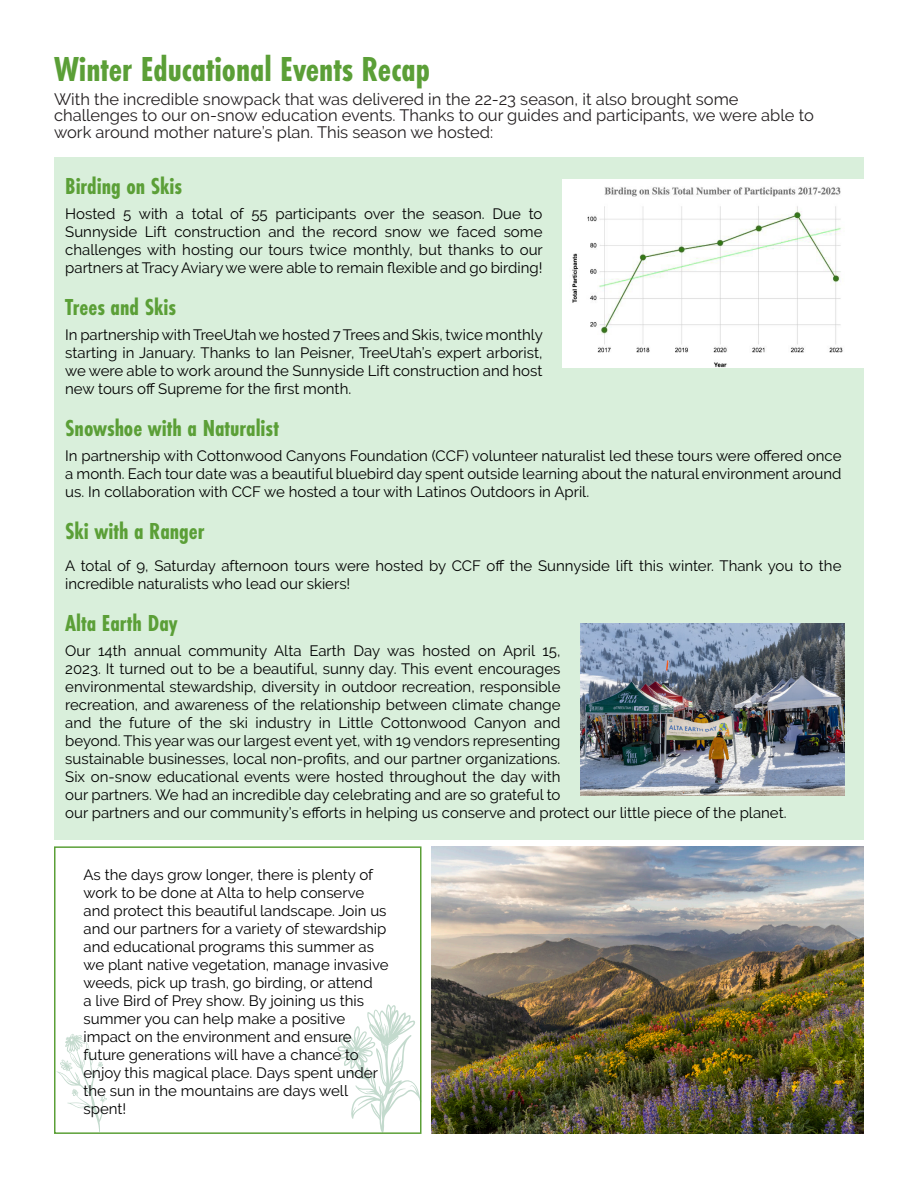
<style>
.page{position:relative;width:918px;height:1188px;background:#fff}
.page>*{position:absolute;margin:0;border:0;box-sizing:border-box;transform-origin:0 0}
.t1{font:700 36px "Futura PT Cond";color:#5b9f37}
.t2{font:700 24px "Futura PT Cond";color:#5b9f37}
.t3{font:16.5px/16.5px "Raleway";color:#231f20}
.t4{font:15px/18px "Raleway";color:#000;text-align:justify}
</style>
<div class="page">
<div style="left:54px;top:157px;width:810px;height:682px;background:#d9efdb"></div>
<img style="left:563px;top:180px;width:301px;height:188px">
<img style="left:581px;top:623px;width:264px;height:173px">
<img style="left:432px;top:846px;width:432px;height:288px">
<svg style="left:337px;top:1004px;width:82px;height:127px"></svg>
<svg style="left:57px;top:1034px;width:50px;height:97px"></svg>
<div style="left:54px;top:846px;width:368px;height:288px;border:2px solid #5b9f37"></div>
<p class="t1" style="left:54px;top:49px;width:377px">Winter Educational Events Recap</p>
<p class="t3" style="left:54px;top:91px;width:761px">With the incredible snowpack that was delivered in the 22-23 season, it also brought some challenges to our on-snow education events. Thanks to our guides and participants, we were able to work around mother nature’s plan. This season we hosted:</p>
<p class="t2" style="left:65px;top:172px;width:118px">Birding on Skis</p>
<p class="t4" style="left:65px;top:205px;width:479px">Hosted 5 with a total of 55 participants over the season. Due to Sunnyside Lift construction and the record snow we faced some challenges with hosting our tours twice monthly, but thanks to our partners at Tracy Aviary we were able to remain flexible and go birding!</p>
<p class="t2" style="left:65px;top:293px;width:112px">Trees and Skis</p>
<p class="t4" style="left:65px;top:326px;width:479px">In partnership with TreeUtah we hosted 7 Trees and Skis, twice monthly starting in January. Thanks to Ian Peisner, TreeUtah’s expert arborist, we were able to work around the Sunnyside Lift construction and host new tours off Supreme for the first month.</p>
<p class="t2" style="left:65px;top:415px;width:215px">Snowshoe with a Naturalist</p>
<p class="t4" style="left:65px;top:447px;width:778px">In partnership with Cottonwood Canyons Foundation (CCF) volunteer naturalist led these tours were offered once a month. Each tour date was a beautiful bluebird day spent outside learning about the natural environment around us. In collaboration with CCF we hosted a tour with Latinos Outdoors in April.</p>
<p class="t2" style="left:65px;top:518px;width:141px">Ski with a Ranger</p>
<p class="t4" style="left:65px;top:557px;width:778px">A total of 9, Saturday afternoon tours were hosted by CCF off the Sunnyside lift this winter. Thank you to the incredible naturalists who lead our skiers!</p>
<p class="t2" style="left:65px;top:609px;width:114px">Alta Earth Day</p>
<p class="t4" style="left:65px;top:642px;width:723px;text-align:left">Our 14th annual community Alta Earth Day was hosted on April 15,<br>2023. It turned out to be a beautiful, sunny day. This event encourages<br>environmental stewardship, diversity in outdoor recreation, responsible<br>recreation, and awareness of the relationship between climate change<br>and the future of the ski industry in Little Cottonwood Canyon and<br>beyond. This year was our largest event yet, with 19 vendors representing<br>sustainable businesses, local non-profits, and our partner organizations.<br>Six on-snow educational events were hosted throughout the day with<br>our partners. We had an incredible day celebrating and are so grateful to<br>our partners and our community’s efforts in helping us conserve and protect our little piece of the planet.</p>
<p class="t4" style="left:84px;top:866px;width:307px;text-align:left">As the days grow longer, there is plenty of work to be done at Alta to help conserve and protect this beautiful landscape. Join us and our partners for a variety of stewardship and educational programs this summer as we plant native vegetation, manage invasive weeds, pick up trash, go birding, or attend<br>a live Bird of Prey show. By joining us this summer you can help make a positive impact on the environment and ensure future generations will have a chance to enjoy this magical place. Days spent under the sun in the mountains are days well spent!</p>
</div>
